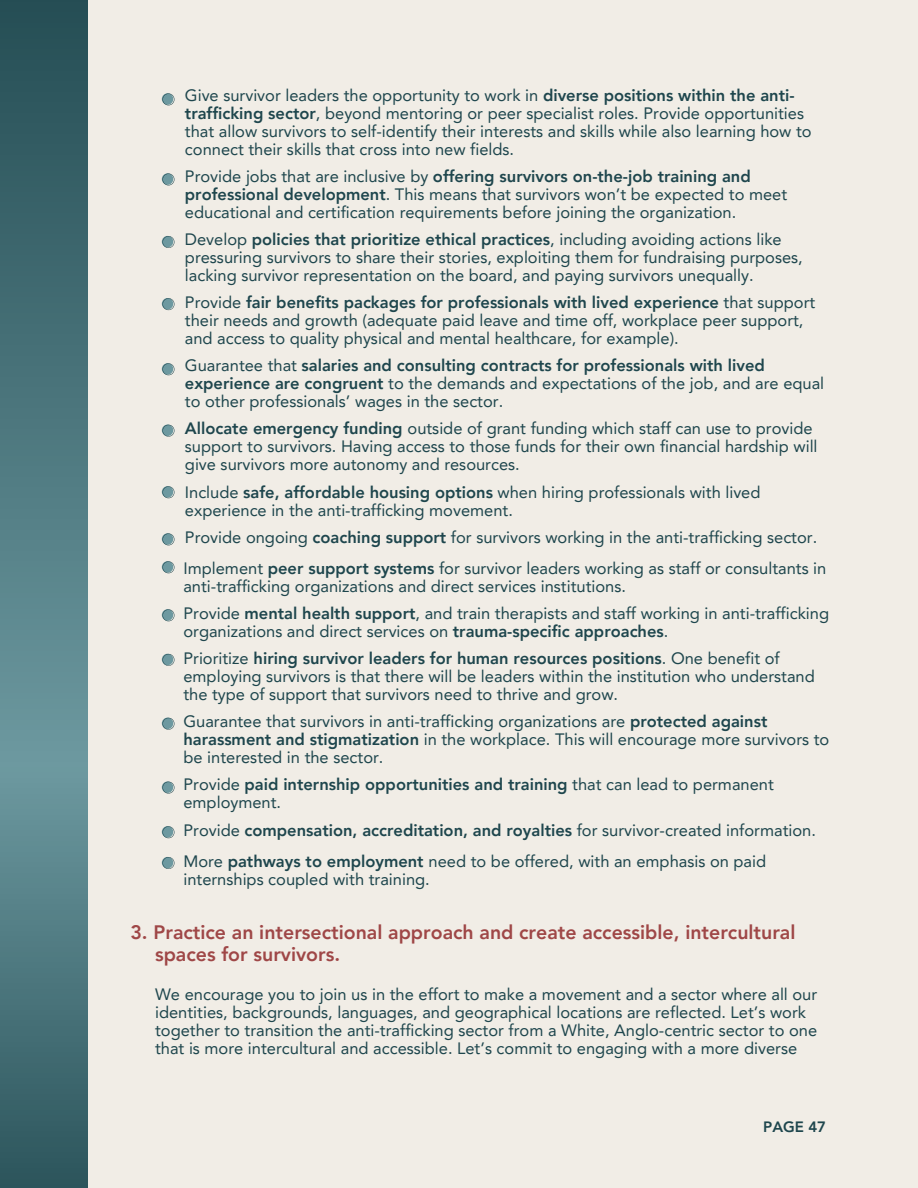
<style>
.page{position:relative;width:918px;height:1188px;background:#fff}
.page>*{position:absolute;margin:0;border:0;box-sizing:border-box;transform-origin:0 0}
.t1{font:800 19.5px/21.3px "Avenir LT Pro";color:#9f4747}
.t2{font:16.5px/18px "Avenir LT Pro";color:#1e464d}
.t3{font:800 16.5px/27.2px "Avenir LT Pro";color:#1e464d}
.t4{font:800 15px "Avenir LT Pro";color:#1e464d}
.s1{font-weight:800}
.s2{font-weight:400}
.s3{color:#f1ede6}
</style>
<div class="page">
<div style="left:76px;top:0;width:842px;height:1188px;background:#f1ede6"></div>
<svg style="left:163px;top:93px;width:11px;height:12px"></svg>
<svg style="left:163px;top:173px;width:11px;height:12px"></svg>
<svg style="left:163px;top:236px;width:11px;height:12px"></svg>
<svg style="left:163px;top:425px;width:11px;height:12px"></svg>
<div style="left:162px;top:298px;width:11px;height:12px;background:#517b81;border-radius:50%"></div>
<svg style="left:163px;top:298px;width:11px;height:12px"></svg>
<svg style="left:163px;top:363px;width:11px;height:12px"></svg>
<svg style="left:163px;top:486px;width:11px;height:12px"></svg>
<svg style="left:163px;top:533px;width:11px;height:12px"></svg>
<svg style="left:163px;top:561px;width:11px;height:12px"></svg>
<svg style="left:163px;top:609px;width:11px;height:12px"></svg>
<svg style="left:163px;top:654px;width:11px;height:12px"></svg>
<svg style="left:163px;top:718px;width:11px;height:12px"></svg>
<svg style="left:163px;top:782px;width:11px;height:12px"></svg>
<svg style="left:163px;top:826px;width:11px;height:12px"></svg>
<svg style="left:163px;top:857px;width:11px;height:12px"></svg>
<svg style="left:0;top:0;width:87px;height:1188px;background:#4a747b"></svg>
<p class="t2" style="left:185px;top:88px;width:628px">Give survivor leaders the opportunity to work in <span class="s1">diverse positions within the anti&shy;trafficking sector</span>, beyond mentoring or peer specialist roles. Provide opportunities that allow survivors to self-identify their interests and skills while also learning how to connect their skills that cross into new fields.</p>
<p class="t2" style="left:185px;top:169px;width:604px">Provide jobs that are inclusive by <span class="s1">offering survivors on-the-job training and professional development</span>. This means that survivors won’t be expected to meet educational and certification requirements before joining the organization.</p>
<p class="t2" style="left:185px;top:232px;width:619px">Develop <span class="s1">policies that prioritize ethical practices</span>, including avoiding actions like pressuring survivors to share their stories, exploiting them for fundraising purposes, lacking survivor representation on the board, and paying survivors unequally.</p>
<p class="t2" style="left:185px;top:295px;width:632px">Provide <span class="s1">fair benefits packages for professionals with lived experience</span> that support their needs and growth (adequate paid leave and time off, workplace peer support, and access to quality physical and mental healthcare, for example).</p>
<p class="t2" style="left:185px;top:358px;width:641px">Guarantee that <span class="s1">salaries and consulting contracts for professionals with lived experience are congruent</span> to the demands and expectations of the job, and are equal to other professionals’ wages in the sector.</p>
<p class="t2" style="left:185px;top:421px;width:634px"><span class="s1">Allocate emergency funding</span> outside of grant funding which staff can use to provide support to survivors. Having access to those funds for their own financial hardship will give survivors more autonomy and resources.</p>
<p class="t2" style="left:185px;top:484px;width:577px">Include <span class="s1">safe, affordable housing options</span> when hiring professionals with lived experience in the anti-trafficking movement.</p>
<p class="t2" style="left:183px;top:523px;width:645px;line-height:31.3px">Provide ongoing <span class="s1">coaching support</span> for survivors working in the anti-trafficking sector.<br>Implement <span class="s1">peer support systems</span> for survivor leaders working as staff or consultants in</p>
<p class="t2" style="left:183px;top:574px;width:647px;line-height:27.2px">anti-trafficking organizations and direct services institutions.<br>Provide <span class="s1">mental health support</span>, and train therapists and staff working in anti-trafficking</p>
<p class="t3" style="left:183px;top:619px;width:598px"><span class="s2">organizations and direct services on</span> trauma-specific approaches<span class="s2">.<br>Prioritize</span> hiring survivor leaders for human resources positions<span class="s2">. One benefit of</span></p>
<p class="t2" style="left:183px;top:669px;width:633px">employing survivors is that there will be leaders within the institution who understand the type of support that survivors need to thrive and grow.</p>
<p class="t2" style="left:183px;top:714px;width:648px">Guarantee that survivors in anti-trafficking organizations are <span class="s1">protected against harassment and stigmatization</span> in the workplace. This will encourage more survivors to be interested in the sector.</p>
<p class="t2" style="left:183px;top:777px;width:592px">Provide <span class="s1">paid internship opportunities and training</span> that can lead to permanent employment.</p>
<p class="t2" style="left:183px;top:816px;width:634px;line-height:31.3px">Provide <span class="s1">compensation, accreditation, and royalties</span> for survivor-created information.<br>More <span class="s1">pathways to employment</span> need to be offered, with an emphasis on paid</p>
<p class="t2" style="left:183px;top:872px;width:248px">internships coupled with training.</p>
<p class="t1" style="left:130px;top:924px;width:667px">3. Practice an intersectional approach and create accessible, intercultural <span class="s3">dd</span>spaces for survivors.</p>
<p class="t2" style="left:155px;top:987px;width:664px">We encourage you to join us in the effort to make a movement and a sector where all our identities, backgrounds, languages, and geographical locations are reflected. Let’s work together to transition the anti-trafficking sector from a White, Anglo-centric sector to one that is more intercultural and accessible. Let’s commit to engaging with a more diverse</p>
<p class="t4" style="left:763px;top:1121px;width:65px">PAGE 47</p>
</div>
